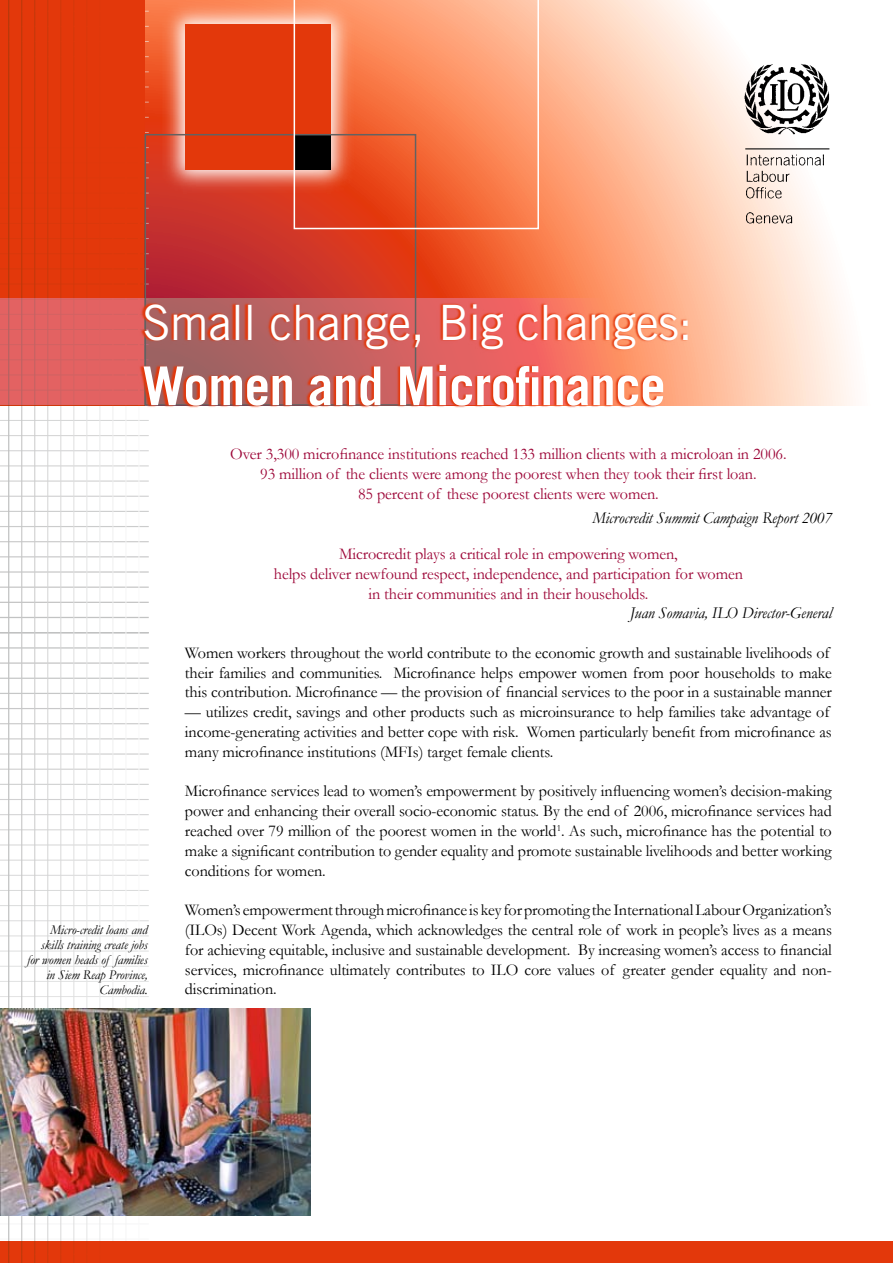
<style>
.page{position:relative;width:893px;height:1263px;background:#fff}
.page>*{position:absolute;margin:0;border:0;box-sizing:border-box;transform-origin:0 0}
.t1{font:700 53.55px "Trade Gothic";letter-spacing:-.01em;color:#fff;scale:.95 1}
.t2{font:48.75px "Trade Gothic";letter-spacing:-.01em;color:#fff;scale:.95 1}
.t3{font:16.5px/19.8px "Garamond";letter-spacing:-.005em;color:#000}
.t4{font:16.5px/19.8px "Garamond";letter-spacing:-.005em;color:#9c0436;text-align:center}
.t5{font:italic 16.5px "Garamond";letter-spacing:-.005em;color:#000}
.t6{font:italic 13.5px/15.1px "Garamond";letter-spacing:-.005em;color:#000;text-align:right}
</style>
<div class="page">
<svg style="left:145px;top:0;width:691px;height:299px;background:#f19e86"></svg>
<hr style="left:0;top:617px;width:149px;height:1px;background:#9a9b9b">
<hr style="left:0;top:602px;width:149px;height:1px;background:#9d9d9d">
<hr style="left:0;top:586px;width:149px;height:2px;background:#9fa0a0">
<hr style="left:0;top:571px;width:149px;height:2px;background:#a1a2a2">
<hr style="left:0;top:556px;width:149px;height:1px;background:#a4a4a5">
<hr style="left:0;top:541px;width:149px;height:1px;background:#a7a7a8">
<hr style="left:0;top:526px;width:149px;height:1px;background:#a9aaaa">
<hr style="left:0;top:511px;width:149px;height:1px;background:#abacac">
<hr style="left:0;top:496px;width:149px;height:1px;background:#aeaeaf">
<hr style="left:0;top:480px;width:149px;height:2px;background:#b0b1b1">
<hr style="left:0;top:465px;width:149px;height:1px;background:#b3b3b4">
<hr style="left:0;top:450px;width:149px;height:1px;background:#b4b5b6">
<hr style="left:0;top:435px;width:149px;height:1px;background:#b7b7b8">
<hr style="left:0;top:420px;width:149px;height:1px;background:#b9babb">
<hr style="left:0;top:405px;width:149px;height:1px;background:#bcbcbd">
<hr style="left:0;top:284px;width:149px;height:1px;background:#cdcece">
<hr style="left:0;top:268px;width:149px;height:1px;background:#d0d0d0">
<hr style="left:0;top:253px;width:149px;height:1px;background:#d2d3d3">
<hr style="left:0;top:238px;width:149px;height:1px;background:#d4d5d5">
<hr style="left:0;top:223px;width:149px;height:1px;background:#d6d7d7">
<hr style="left:0;top:208px;width:149px;height:1px;background:#d9d9d9">
<hr style="left:0;top:193px;width:149px;height:1px;background:#dbdbdb">
<hr style="left:0;top:178px;width:149px;height:1px;background:#dcdddd">
<hr style="left:0;top:162px;width:149px;height:1px;background:#dfdfdf">
<hr style="left:0;top:147px;width:149px;height:1px;background:#e1e1e2">
<hr style="left:0;top:132px;width:149px;height:1px;background:#e3e4e4">
<hr style="left:0;top:117px;width:149px;height:1px;background:#e5e5e5">
<hr style="left:0;top:102px;width:149px;height:1px;background:#e7e7e7">
<hr style="left:0;top:87px;width:149px;height:1px;background:#e9eaea">
<hr style="left:0;top:72px;width:149px;height:1px;background:#ebebeb">
<hr style="left:0;top:56px;width:149px;height:1px;background:#ededed">
<hr style="left:0;top:41px;width:149px;height:1px;background:#efeff0">
<hr style="left:0;top:26px;width:149px;height:1px;background:#f2f2f2">
<hr style="left:0;top:11px;width:149px;height:1px;background:#f3f3f3">
<hr style="left:0;top:632px;width:149px;height:1px;background:#979898">
<hr style="left:0;top:647px;width:149px;height:1px;background:#9a9b9b">
<hr style="left:0;top:662px;width:149px;height:2px;background:#9d9d9d">
<hr style="left:0;top:678px;width:149px;height:1px;background:#9fa0a0">
<hr style="left:0;top:693px;width:149px;height:1px;background:#a1a2a2">
<hr style="left:0;top:708px;width:149px;height:1px;background:#a4a4a5">
<hr style="left:0;top:723px;width:149px;height:1px;background:#a7a7a8">
<hr style="left:0;top:738px;width:149px;height:1px;background:#a9aaaa">
<hr style="left:0;top:753px;width:149px;height:2px;background:#abacac">
<hr style="left:0;top:769px;width:149px;height:1px;background:#aeaeaf">
<hr style="left:0;top:784px;width:149px;height:1px;background:#b0b1b1">
<hr style="left:0;top:799px;width:149px;height:1px;background:#b3b3b4">
<hr style="left:0;top:814px;width:149px;height:1px;background:#b4b5b6">
<hr style="left:0;top:829px;width:149px;height:1px;background:#b7b7b8">
<hr style="left:0;top:844px;width:149px;height:1px;background:#b9babb">
<hr style="left:0;top:860px;width:149px;height:1px;background:#bcbcbd">
<hr style="left:0;top:875px;width:149px;height:1px;background:#bebebf">
<hr style="left:0;top:890px;width:149px;height:1px;background:#c0c1c1">
<hr style="left:0;top:905px;width:149px;height:1px;background:#c2c3c3">
<hr style="left:0;top:920px;width:149px;height:1px;background:#c5c5c6">
<hr style="left:0;top:935px;width:149px;height:1px;background:#c7c7c7">
<hr style="left:0;top:951px;width:149px;height:1px;background:#c9caca">
<hr style="left:0;top:966px;width:149px;height:1px;background:#cbcccc">
<hr style="left:0;top:981px;width:149px;height:1px;background:#cdcece">
<hr style="left:0;top:996px;width:149px;height:1px;background:#d0d0d0">
<hr style="left:0;top:1223px;width:149px;height:1px;background:#efeff0">
<hr style="left:0;top:1239px;width:149px;height:1px;background:#f2f2f2">
<hr style="left:8px;top:0;width:1px;height:1263px;background:#979898">
<hr style="left:21px;top:0;width:1px;height:1263px;background:#a2a3a3">
<hr style="left:34px;top:0;width:1px;height:1263px;background:#acadad">
<hr style="left:47px;top:0;width:1px;height:1263px;background:#b6b7b7">
<hr style="left:60px;top:0;width:1px;height:1263px;background:#bfc0c0">
<hr style="left:73px;top:0;width:1px;height:1263px;background:#c9caca">
<hr style="left:86px;top:0;width:1px;height:1263px;background:#d2d3d3">
<hr style="left:100px;top:0;width:1px;height:1263px;background:#dbdcdc">
<hr style="left:113px;top:0;width:1px;height:1263px;background:#e4e4e4">
<hr style="left:126px;top:0;width:1px;height:1263px;background:#ededed">
<hr style="left:139px;top:0;width:1px;height:1263px;background:#f5f5f5">
<div style="left:0;top:0;width:145px;height:405px;background:#e3380b"></div>
<div style="left:0;top:1242px;width:893px;height:21px;background:#e3380b"></div>
<img style="left:743px;top:63px;width:88px;height:162px">
<svg style="left:0;top:299px;width:853px;height:106px;background:#f0a095"></svg>
<svg style="left:162px;top:1px;width:132px;height:192px;background:#ed8265"></svg>
<div style="left:185px;top:24px;width:146px;height:146px;background:#e3380b"></div>
<img style="left:0;top:1008px;width:311px;height:208px">
<svg style="left:138px;top:301px;width:551px;height:107px;background:#d86351"></svg>
<svg style="left:294px;top:0;width:245px;height:229px;background:#f07c52"></svg>
<svg style="left:186px;top:1036px;width:3px;height:8px"></svg>
<h2 class="t2" style="left:142px;top:293px;width:581px">Small change, Big changes:</h2>
<h1 class="t1" style="left:142px;top:353px;width:552px">Women and Microfinance</h1>
<p class="t6" style="left:27px;top:921px;width:122px">Micro-credit loans and skills training create jobs for women heads of families in Siem Reap Province,<br>Cambodia.</p>
<p class="t4" style="left:230px;top:444px;width:558px">Over 3,300 microfinance institutions reached 133 million clients with a microloan in 2006.<br>93 million of the clients were among the poorest when they took their first loan.<br>85 percent of these poorest clients were women.</p>
<p class="t5" style="left:592px;top:507px;width:241px">Microcredit Summit Campaign Report 2007</p>
<p class="t4" style="left:274px;top:544px;width:471px">Microcredit plays a critical role in empowering women,<br>helps deliver newfound respect, independence, and participation for women in their communities and in their households.</p>
<p class="t5" style="left:630px;top:602px;width:203px">Juan Somavia, ILO Director-General</p>
<p class="t3" style="left:185px;top:642px;width:648px">Women workers throughout the world contribute to the economic growth and sustainable livelihoods of their families and communities. Microfinance helps empower women from poor households to make this contribution. Microfinance — the provision of financial services to the poor in a sustainable manner</p>
<p class="t3" style="left:185px;top:702px;width:648px">— utilizes credit, savings and other products such as microinsurance to help families take advantage of income-generating activities and better cope with risk. Women particularly benefit from microfinance as many microfinance institutions (MFIs) target female clients.</p>
<p class="t3" style="left:185px;top:781px;width:648px;text-align:justify">Microfinance services lead to women’s empowerment by positively influencing women’s decision-making power and enhancing their overall socio-economic status. By the end of 2006, microfinance services had reached over 79 million of the poorest women in the world . As such, microfinance has the potential to make a significant contribution to gender equality and promote sustainable livelihoods and better working conditions for women.</p>
<p class="t3" style="left:185px;top:900px;width:648px;text-align:justify">Women’s empowerment through microfinance is key for promoting the International Labour Organization’s (ILOs) Decent Work Agenda, which acknowledges the central role of work in people’s lives as a means for achieving equitable, inclusive and sustainable development. By increasing women’s access to financial services, microfinance ultimately contributes to ILO core values of greater gender equality and non&shy;discrimination.</p>
</div>
